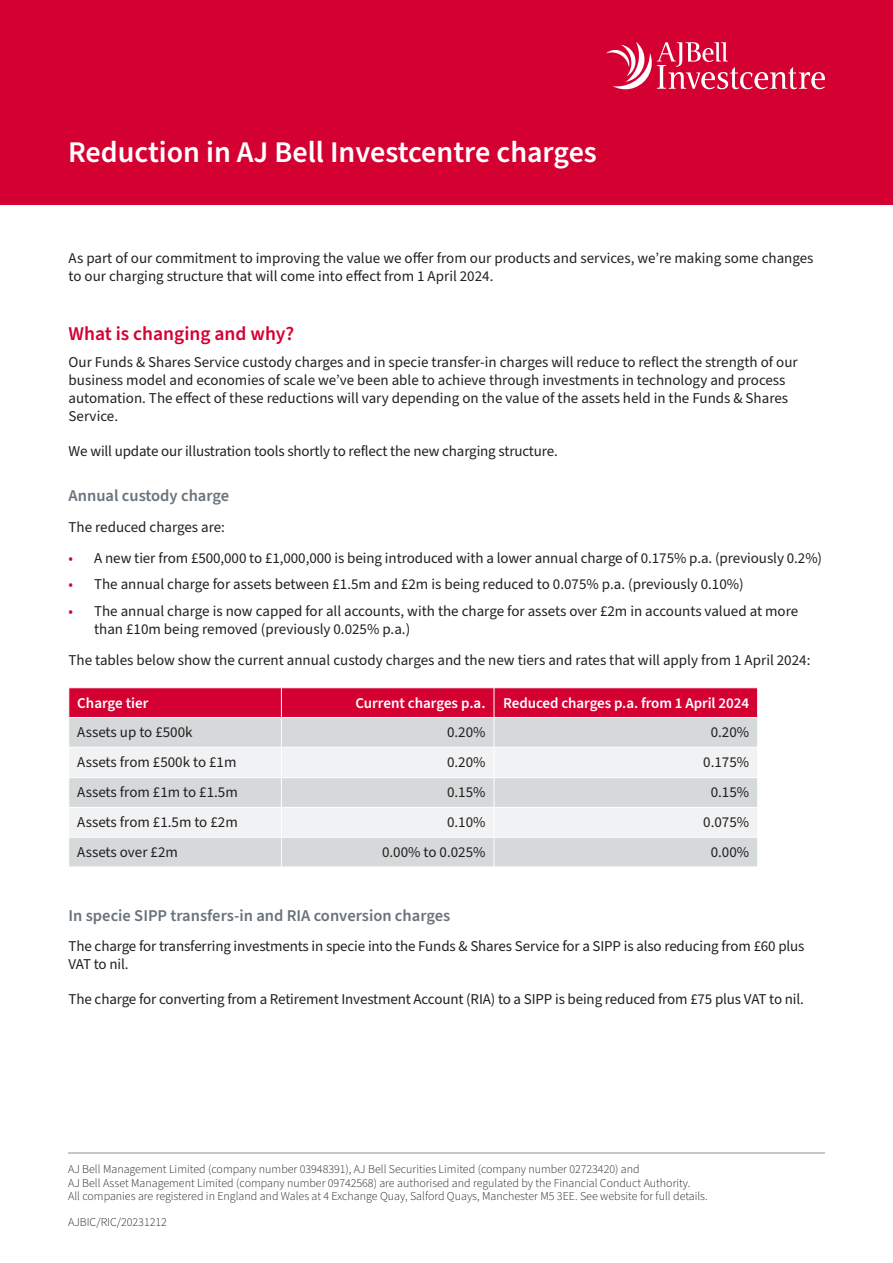
<style>
.page{position:relative;width:893px;height:1263px;background:#fff}
.page>*{position:absolute;margin:0;border:0;box-sizing:border-box;transform-origin:0 0}
.t1{font:600 30px "Source Sans Pro";color:#fff}
.Red_13pt_Semi{font:600 19.5px "Source Sans Pro";color:#d50032}
.Grey_11pt_Semi{font:600 16.5px "Source Sans Pro";color:#6a737b}
.Black_10pt_Reg{font:15px/18px "Source Sans Pro";color:#231f20}
.Black_10pt_Regular__body{font:15px "Source Sans Pro";color:#231f20}
.White_10pt_Semi__table_heading{font:600 15px "Source Sans Pro";letter-spacing:-.005em;color:#fff}
.t2{font:300 12px/13.5px "Source Sans Pro";color:#231f20}
.s1{color:#d50032}
</style>
<div class="page">
<div style="left:0;top:0;width:893px;height:205px;background:#d50032"></div>
<svg style="left:606px;top:42px;width:219px;height:48px"></svg>
<div style="left:70px;top:838px;width:687px;height:29px;background:#d5d9da"></div>
<svg style="left:70px;top:748px;width:687px;height:88px;fill:#f1f2f3"></svg>
<hr style="left:281px;top:747px;width:1px;height:30px;background:#fff">
<hr style="left:494px;top:747px;width:1px;height:30px;background:#fff">
<svg style="left:281px;top:778px;width:1px;height:29px"></svg>
<svg style="left:494px;top:778px;width:1px;height:29px"></svg>
<hr style="left:281px;top:837px;width:1px;height:30px;background:#fff">
<hr style="left:494px;top:837px;width:1px;height:30px;background:#fff">
<svg style="left:69px;top:688px;width:689px;height:59px;background:#d67089"></svg>
<hr style="left:69px;top:777px;width:212px;height:1px;background:#fff">
<svg style="left:69px;top:778px;width:1px;height:29px"></svg>
<hr style="left:281px;top:777px;width:213px;height:1px;background:#fff">
<hr style="left:494px;top:777px;width:264px;height:1px;background:#fff">
<hr style="left:69px;top:807px;width:212px;height:1px;background:#fff">
<hr style="left:281px;top:807px;width:213px;height:1px;background:#fff">
<hr style="left:281px;top:807px;width:1px;height:30px;background:#fff">
<hr style="left:494px;top:807px;width:264px;height:1px;background:#fff">
<hr style="left:494px;top:807px;width:1px;height:30px;background:#fff">
<hr style="left:68px;top:1152px;width:757px;height:1px;background:#888f95">
<h1 class="t1" style="left:68px;top:132px;width:530px">Reduction in AJ Bell Investcentre charges</h1>
<p class="Black_10pt_Reg" style="left:69px;top:250px;width:746px">As part of our commitment to improving the value we offer from our products and services, we’re making some changes to our charging structure that will come into effect from 1 April 2024.</p>
<p class="Red_13pt_Semi" style="left:69px;top:321px;width:227px">What is changing and why?</p>
<p class="Black_10pt_Reg" style="left:69px;top:353px;width:731px">Our Funds &amp; Shares Service custody charges and in specie transfer-in charges will reduce to reflect the strength of our business model and economies of scale we’ve been able to achieve through investments in technology and process automation. The effect of these reductions will vary depending on the value of the assets held in the Funds &amp; Shares Service.</p>
<p class="Black_10pt_Reg" style="left:69px;top:442px;width:491px">We will update our illustration tools shortly to reflect the new charging structure.</p>
<p class="Grey_11pt_Semi" style="left:69px;top:485px;width:162px">Annual custody charge</p>
<p class="Black_10pt_Reg" style="left:69px;top:518px;width:158px">The reduced charges are:</p>
<p class="Black_10pt_Reg" style="left:69px;top:549px;width:755px"><span class="s1">•</span> A new tier from £500,000 to £1,000,000 is being introduced with a lower annual charge of 0.175% p.a. (previously 0.2%)</p>
<p class="Black_10pt_Reg" style="left:69px;top:576px;width:677px"><span class="s1">•</span> The annual charge for assets between £1.5m and £2m is being reduced to 0.075% p.a. (previously 0.10%)</p>
<p class="Black_10pt_Reg" style="left:94px;top:602px;width:706px;text-indent:-26px"><span class="s1">•</span> The annual charge is now capped for all accounts, with the charge for assets over £2m in accounts valued at more than £10m being removed (previously 0.025% p.a.)</p>
<p class="Black_10pt_Reg" style="left:69px;top:651px;width:743px">The tables below show the current annual custody charges and the new tiers and rates that will apply from 1 April 2024:</p>
<p class="White_10pt_Semi__table_heading" style="left:77px;top:692px;width:73px">Charge tier</p>
<p class="White_10pt_Semi__table_heading" style="left:355px;top:692px;width:132px">Current charges p.a.</p>
<p class="White_10pt_Semi__table_heading" style="left:503px;top:692px;width:247px">Reduced charges p.a. from 1 April 2024</p>
<p class="Black_10pt_Regular__body" style="left:77px;top:722px;width:117px">Assets up to £500k</p>
<p class="Black_10pt_Regular__body" style="left:447px;top:722px;width:40px">0.20%</p>
<p class="Black_10pt_Regular__body" style="left:711px;top:722px;width:40px">0.20%</p>
<p class="Black_10pt_Regular__body" style="left:77px;top:752px;width:161px">Assets from £500k to £1m</p>
<p class="Black_10pt_Regular__body" style="left:447px;top:752px;width:40px">0.20%</p>
<p class="Black_10pt_Regular__body" style="left:703px;top:752px;width:47px">0.175%</p>
<p class="Black_10pt_Regular__body" style="left:77px;top:782px;width:162px">Assets from £1m to £1.5m</p>
<p class="Black_10pt_Regular__body" style="left:447px;top:782px;width:40px">0.15%</p>
<p class="Black_10pt_Regular__body" style="left:711px;top:782px;width:40px">0.15%</p>
<p class="Black_10pt_Regular__body" style="left:77px;top:812px;width:162px">Assets from £1.5m to £2m</p>
<p class="Black_10pt_Regular__body" style="left:447px;top:812px;width:40px">0.10%</p>
<p class="Black_10pt_Regular__body" style="left:703px;top:812px;width:47px">0.075%</p>
<p class="Black_10pt_Regular__body" style="left:77px;top:842px;width:102px">Assets over £2m</p>
<p class="Black_10pt_Regular__body" style="left:382px;top:842px;width:105px">0.00% to 0.025%</p>
<p class="Black_10pt_Regular__body" style="left:711px;top:842px;width:40px">0.00%</p>
<p class="Grey_11pt_Semi" style="left:69px;top:904px;width:383px">In specie SIPP transfers-in and RIA conversion charges</p>
<p class="Black_10pt_Reg" style="left:69px;top:938px;width:737px">The charge for transferring investments in specie into the Funds &amp; Shares Service for a SIPP is also reducing from £60 plus<br>VAT to nil.</p>
<p class="Black_10pt_Reg" style="left:69px;top:991px;width:737px">The charge for converting from a Retirement Investment Account (RIA) to a SIPP is being reduced from £75 plus VAT to nil.</p>
<p class="t2" style="left:68px;top:1163px;width:573px">AJ Bell Management Limited (company number 03948391), AJ Bell Securities Limited (company number 02723420) and</p>
<p class="t2" style="left:68px;top:1176px;width:641px">AJ Bell Asset Management Limited (company number 09742568) are authorised and regulated by the Financial Conduct Authority.<br>All companies are registered in England and Wales at 4 Exchange Quay, Salford Quays, Manchester M5 3EE. See website for full details.</p>
<p class="t2" style="left:68px;top:1215px;width:100px">AJBIC/RIC/20231212</p>
</div>
